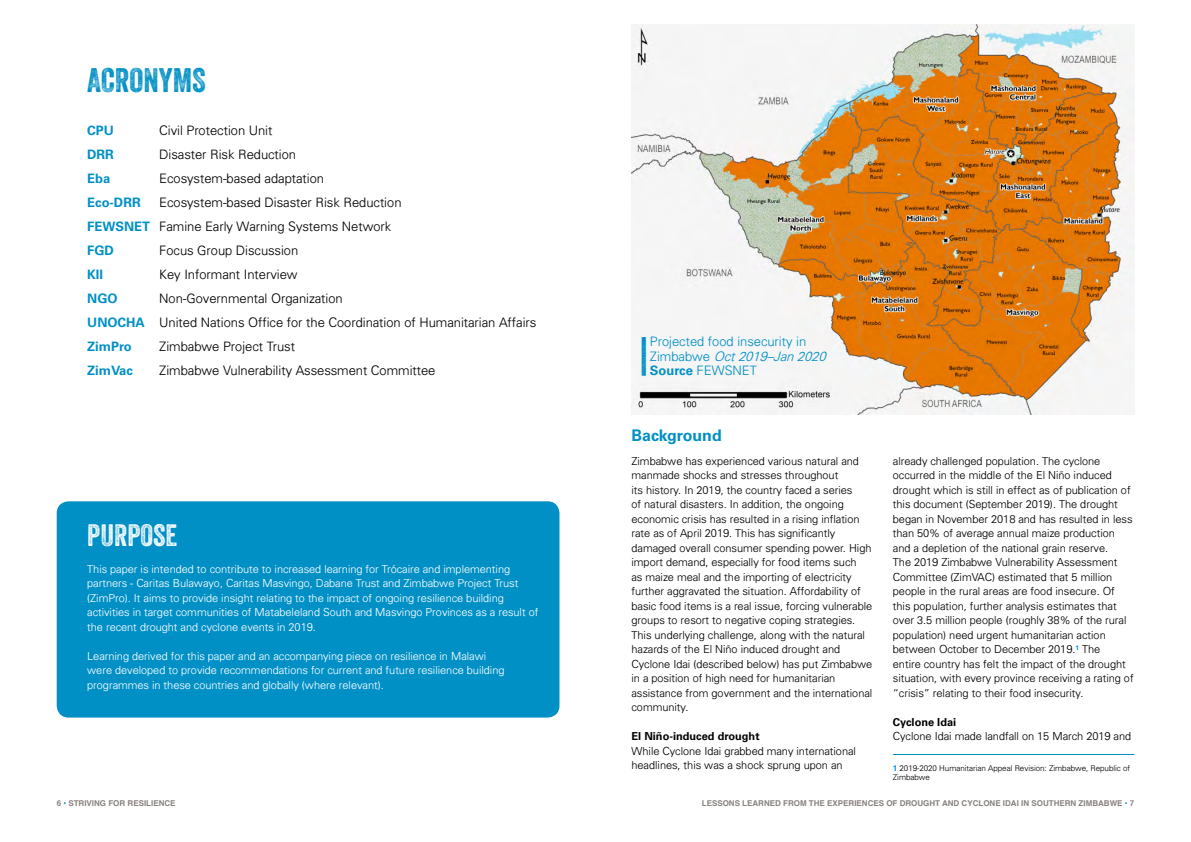
<style>
.page{position:relative;width:1191px;height:842px;background:#fff}
.page>*{position:absolute;margin:0;border:0;box-sizing:border-box;transform-origin:0 0}
.t1{font:45px "Veneer";color:#0090c6}
.t2{font:33px "Veneer Two";color:#0090c6}
.t3{font:30px "Veneer Three";color:#fff}
.t4{font:700 16px "Univers LT Std";color:#0090c6}
.t5{font:300 13px/24px "Univers";color:#000}
.t6{font:300 13px/14.5px "Univers";color:#0090c6}
.t7{font:700 13px "Univers LT Std";color:#0090c6}
.t8{font:300 11px/14.5px "Univers";color:#000}
.t9{font:300 11px/14.5px "Univers";color:#fff}
.t10{font:700 11px "Univers LT Std";color:#000}
.t11{font:700 8px "Helvetica";color:#88817e}
.t12{font:300 8px/9.6px "Univers";color:#000}
.s1{font-family:"Univers LT Std";font-weight:700;color:#0090c6}
.s2{font-style:italic}
.s3{font-family:"Univers LT Std";font-weight:700}
.s4{font-family:"Univers LT Std";font-weight:700;color:#0092d5}
.s5{color:#0281c6}
</style>
<div class="page">
<hr style="left:893px;top:754px;width:241px;height:1px;background:#0090c6">
<div style="left:57px;top:501px;width:502px;height:217px;background:#0090c6;border-radius:12px"></div>
<img style="left:631px;top:24px;width:503px;height:391px">
<h2 class="t2" style="left:87px;top:60px;width:120px">ACRONYMS</h2>
<p class="t7" style="left:87px;top:123px;width:28px">CPU</p>
<p class="t5" style="left:159px;top:118px;width:115px">Civil Protection Unit</p>
<p class="t7" style="left:87px;top:147px;width:28px">DRR</p>
<p class="t5" style="left:159px;top:142px;width:138px">Disaster Risk Reduction</p>
<p class="t7" style="left:87px;top:171px;width:25px">Eba</p>
<p class="t5" style="left:159px;top:166px;width:166px">Ecosystem-based adaptation</p>
<p class="t7" style="left:87px;top:195px;width:55px">Eco-DRR</p>
<p class="t5" style="left:87px;top:190px;width:316px;text-indent:72px">Ecosystem-based Disaster Risk Reduction<br><span class="s1">FEWSNET</span> Famine Early Warning Systems Network</p>
<p class="t7" style="left:87px;top:243px;width:28px">FGD</p>
<p class="t5" style="left:159px;top:238px;width:140px">Focus Group Discussion</p>
<p class="t7" style="left:87px;top:267px;width:17px">KII</p>
<p class="t5" style="left:159px;top:262px;width:140px">Key Informant Interview</p>
<p class="t7" style="left:87px;top:291px;width:32px">NGO</p>
<p class="t5" style="left:87px;top:286px;width:450px;text-indent:72px">Non-Governmental Organization<br><span class="s1">UNOCHA</span> United Nations Office for the Coordination of Humanitarian Affairs</p>
<p class="t7" style="left:87px;top:339px;width:46px">ZimPro</p>
<p class="t5" style="left:159px;top:334px;width:137px">Zimbabwe Project Trust</p>
<p class="t7" style="left:87px;top:363px;width:47px">ZimVac</p>
<p class="t5" style="left:159px;top:358px;width:278px">Zimbabwe Vulnerability Assessment Committee</p>
<h3 class="t3" style="left:87px;top:517px;width:92px">PURPOSE</h3>
<p class="t9" style="left:87px;top:561px;width:453px">This paper is intended to contribute to increased learning for Trócaire and implementing partners - Caritas Bulawayo, Caritas Masvingo, Dabane Trust and Zimbabwe Project Trust (ZimPro). It aims to provide insight relating to the impact of ongoing resilience building activities in target communities of Matabeleland South and Masvingo Provinces as a result of the recent drought and cyclone events in 2019.</p>
<p class="t9" style="left:87px;top:648px;width:419px">Learning derived for this paper and an accompanying piece on resilience in Malawi were developed to provide recommendations for current and future resilience building programmes in these countries and globally (where relevant).</p>
<p class="t6" style="left:650px;top:334px;width:177px">Projected food insecurity in<br>Zimbabwe <span class="s2">Oct 2019–Jan 2020</span></p>
<h1 class="t1" style="left:639px;top:330px;width:10px">|</h1>
<p class="t6" style="left:650px;top:363px;width:108px"><span class="s3">Source</span> FEWSNET</p>
<h3 class="t4" style="left:631px;top:425px;width:92px">Background</h3>
<p class="t8" style="left:631px;top:453px;width:242px">Zimbabwe has experienced various natural and manmade shocks and stresses throughout<br>its history. In 2019, the country faced a series<br>of natural disasters. In addition, the ongoing economic crisis has resulted in a rising inflation rate as of April 2019. This has significantly damaged overall consumer spending power. High import demand, especially for food items such<br>as maize meal and the importing of electricity further aggravated the situation. Affordability of basic food items is a real issue, forcing vulnerable groups to resort to negative coping strategies.<br>This underlying challenge, along with the natural hazards of the El Niño induced drought and Cyclone Idai (described below) has put Zimbabwe in a position of high need for humanitarian assistance from government and the international community.</p>
<p class="t10" style="left:631px;top:730px;width:130px">El Niño-induced drought</p>
<p class="t8" style="left:631px;top:743px;width:226px">While Cyclone Idai grabbed many international headlines, this was a shock sprung upon an</p>
<p class="t8" style="left:893px;top:453px;width:242px">already challenged population. The cyclone occurred in the middle of the El Niño induced drought which is still in effect as of publication of this document (September 2019). The drought began in November 2018 and has resulted in less than 50% of average annual maize production and a depletion of the national grain reserve.<br>The 2019 Zimbabwe Vulnerability Assessment Committee (ZimVAC) estimated that 5 million people in the rural areas are food insecure. Of this population, further analysis estimates that over 3.5 million people (roughly 38% of the rural population) need urgent humanitarian action between October to December 2019.<sup>1</sup> The<br>entire country has felt the impact of the drought situation, with every province receiving a rating of “crisis” relating to their food insecurity.</p>
<p class="t10" style="left:893px;top:715px;width:65px">Cyclone Idai</p>
<p class="t8" style="left:893px;top:729px;width:240px">Cyclone Idai made landfall on 15 March 2019 and</p>
<p class="t12" style="left:893px;top:763px;width:239px"><span class="s4">1</span> 2019-2020 Humanitarian Appeal Revision: Zimbabwe, Republic of<br>Zimbabwe</p>
<p class="t11" style="left:57px;top:797px;width:120px">6 <span class="s5">•</span> STRIVING FOR RESILIENCE</p>
<p class="t11" style="left:702px;top:797px;width:434px">LESSONS LEARNED FROM THE EXPERIENCES OF DROUGHT AND CYCLONE IDAI IN SOUTHERN ZIMBABWE <span class="s5">•</span> 7</p>
</div>
